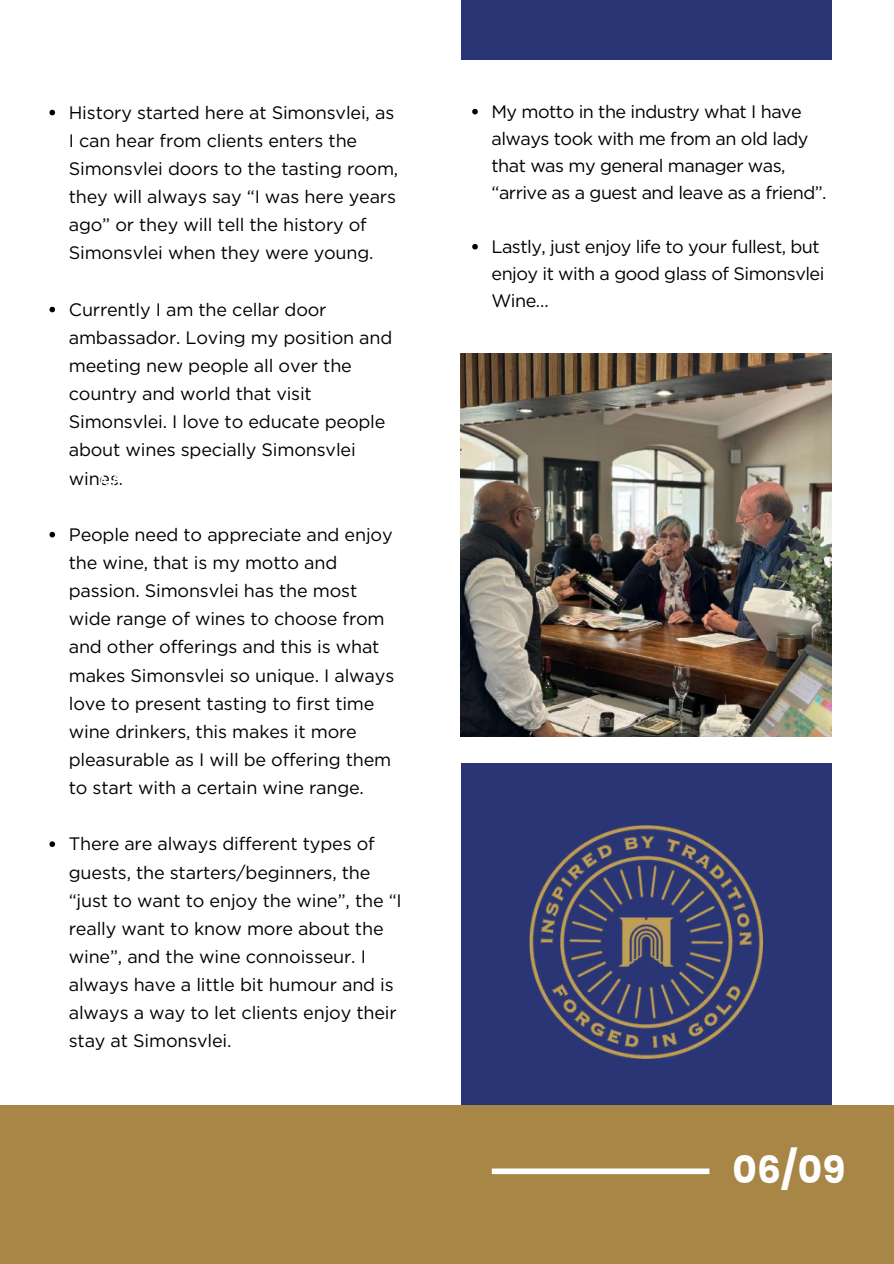
<style>
.page{position:relative;width:894px;height:1264px;background:#fff}
.page>*{position:absolute;margin:0;border:0;box-sizing:border-box;transform-origin:0 0}
.t1{font:700 37.5px "Poppins";color:#fff}
.t2{font:18px/28.2px "Gotham";letter-spacing:-.01em;color:#000}
.t3{font:18px/27px "Gotham";letter-spacing:-.03em;color:#000}
</style>
<div class="page">
<div style="left:0;top:1104px;width:893px;height:159px;background:#a88746"></div>
<div style="left:461px;top:764px;width:370px;height:340px;background:#2a3575"></div>
<img style="left:461px;top:354px;width:370px;height:382px">
<div style="left:491px;top:1168px;width:218px;height:6px;background:#fff"></div>
<div style="left:461px;top:0;width:370px;height:60px;background:#2a3575"></div>
<img style="left:529px;top:825px;width:233px;height:233px">
<svg style="left:472px;top:109px;width:5px;height:5px"></svg>
<svg style="left:472px;top:244px;width:5px;height:5px"></svg>
<svg style="left:49px;top:110px;width:6px;height:5px"></svg>
<svg style="left:49px;top:307px;width:6px;height:5px"></svg>
<svg style="left:49px;top:532px;width:6px;height:5px"></svg>
<svg style="left:49px;top:841px;width:6px;height:6px"></svg>
<p class="t2" style="left:69px;top:98px;width:331px">History started here at Simonsvlei, as I can hear from clients enters the Simonsvlei doors to the tasting room, they will always say “I was here years ago” or they will tell the history of Simonsvlei when they were young.</p>
<p class="t2" style="left:69px;top:295px;width:325px">Currently I am the cellar door ambassador. Loving my position and meeting new people all over the country and world that visit<br>Simonsvlei. I love to educate people about wines specially Simonsvlei wines.</p>
<p class="t2" style="left:69px;top:520px;width:327px">People need to appreciate and enjoy the wine, that is my motto and passion. Simonsvlei has the most wide range of wines to choose from and other offerings and this is what makes Simonsvlei so unique. I always love to present tasting to first time wine drinkers, this makes it more pleasurable as I will be offering them to start with a certain wine range.</p>
<p class="t2" style="left:69px;top:829px;width:334px">There are always different types of guests, the starters/beginners, the “just to want to enjoy the wine”, the “I really want to know more about the wine”, and the wine connoisseur. I always have a little bit humour and is always a way to let clients enjoy their stay at Simonsvlei.</p>
<p class="t3" style="left:491px;top:98px;width:336px">My motto in the industry what I have always took with me from an old lady that was my general manager was, “arrive as a guest and leave as a friend”.</p>
<p class="t3" style="left:491px;top:233px;width:334px">Lastly, just enjoy life to your fullest, but enjoy it with a good glass of Simonsvlei<br>Wine…</p>
<h1 class="t1" style="left:732px;top:1143px;width:114px">06/09</h1>
</div>
